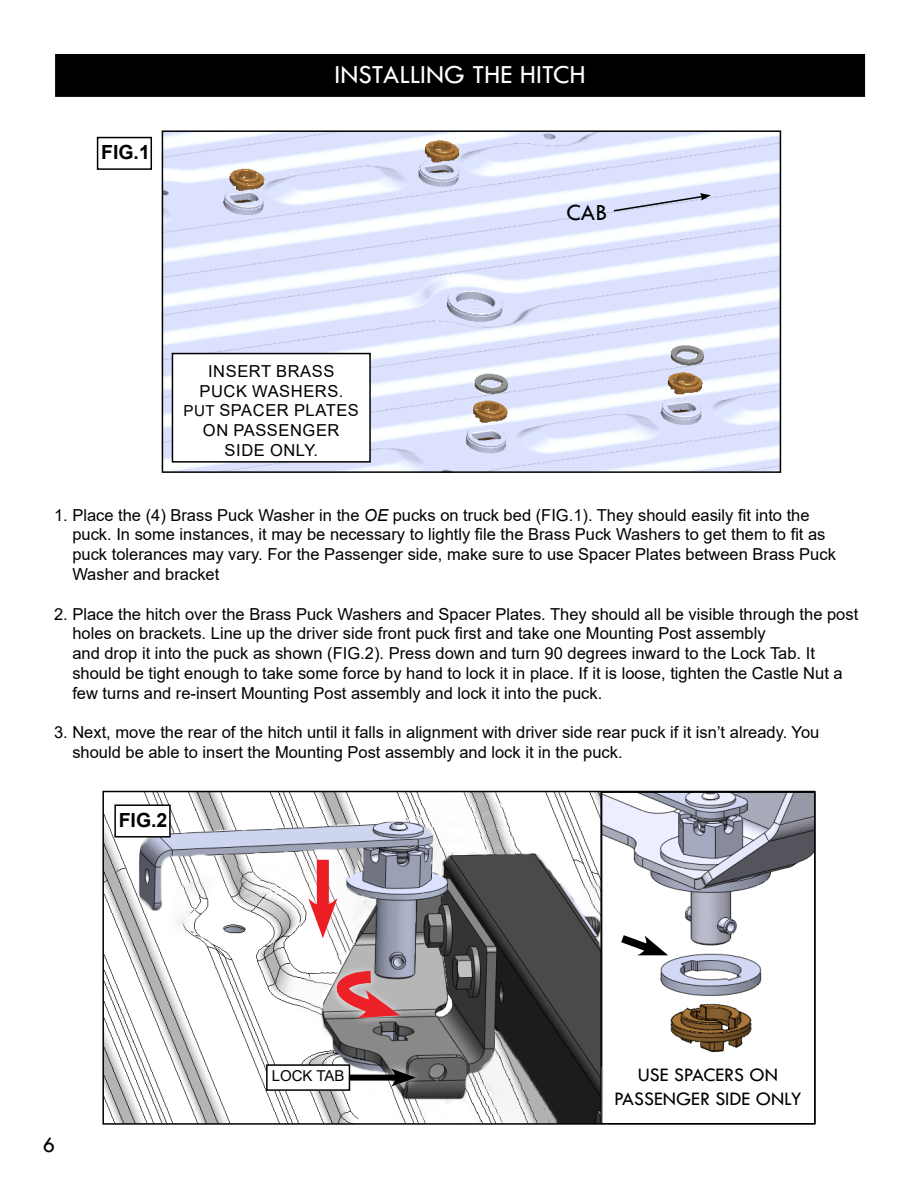
<style>
.page{position:relative;width:918px;height:1188px;background:#fff}
.page>*{position:absolute;margin:0;border:0;box-sizing:border-box;transform-origin:0 0}
.t1{font:27px "Tw Cen";color:#fff}
.t2{font:24px "Tw Cen";color:#000}
.t3{font:22.5px "Tw Cen";color:#000}
.t4{font:19.8px/23.9px "Tw Cen";color:#000;text-align:center}
.t5{font:700 19.5px "Arial";color:#000}
.t6{font:16.5px/19.8px "Arial";color:#000}
.t7{font:16.5px/19.8px "Arial";letter-spacing:.035em;color:#000;text-align:center}
.t8{font:15px "Arial";color:#000}
.s1{font-size:15.15px}
.s2{font-style:italic}
</style>
<div class="page">
<div style="left:56px;top:55px;width:808px;height:41px;background:#000"></div>
<div style="left:55px;top:54px;width:810px;height:43px;border:2px solid #000"></div>
<img style="left:105px;top:794px;width:495px;height:328px">
<img style="left:165px;top:133px;width:613px;height:337px">
<div style="left:162px;top:130px;width:619px;height:343px;border:2px solid #000"></div>
<div style="left:172px;top:354px;width:198px;height:108px;background:#fff"></div>
<div style="left:172px;top:353px;width:199px;height:110px;border:2px solid #000"></div>
<img style="left:603px;top:794px;width:210px;height:258px">
<div style="left:600px;top:791px;width:216px;height:333px;border:2px solid #000"></div>
<div style="left:602px;top:1068px;width:212px;height:55px;background:#fff"></div>
<div style="left:97px;top:137px;width:55px;height:33px;border:2px solid #000"></div>
<div style="left:115px;top:805px;width:55px;height:32px;background:#fff"></div>
<div style="left:114px;top:804px;width:57px;height:34px;border:2px solid #000"></div>
<hr style="left:601px;top:792px;width:1px;height:331px;background:#000">
<svg style="left:317px;top:949px;width:105px;height:98px;background:#ad9698"></svg>
<div style="left:301px;top:851px;width:44px;height:94px;background:#fff;opacity:.75"></div>
<div style="left:317px;top:860px;width:12px;height:55px;background:#ed1d24"></div>
<svg style="left:308px;top:898px;width:30px;height:40px"></svg>
<svg style="left:613px;top:929px;width:55px;height:30px"></svg>
<svg style="left:612px;top:193px;width:99px;height:19px;background:#c7cde5"></svg>
<div style="left:340px;top:1060px;width:83px;height:35px;background:#fff;opacity:.75"></div>
<div style="left:349px;top:1075px;width:52px;height:6px;background:#000"></div>
<svg style="left:391px;top:1068px;width:25px;height:19px"></svg>
<div style="left:267px;top:1065px;width:82px;height:25px;background:#fff"></div>
<div style="left:266px;top:1064px;width:84px;height:27px;border:2px solid #000"></div>
<p class="t5" style="left:101px;top:139px;width:50px">FIG.1</p>
<h1 class="t1" style="left:334px;top:58px;width:253px">INSTALLING THE HITCH</h1>
<h2 class="t2" style="left:566px;top:198px;width:42px">CAB</h2>
<p class="t7" style="left:184px;top:361px;width:177px">INSERT BRASS<br>PUCK WASHERS.<br><span class="s1">PUT</span> SPACER PLATES<br>ON PASSENGER<br>SIDE ONLY.</p>
<p class="t6" style="left:72px;top:505px;width:765px;text-indent:-18px">1. Place the (4) Brass Puck Washer in the <span class="s2">OE</span> pucks on truck bed (FIG.1). They should easily fit into the puck. In some instances, it may be necessary to lightly file the Brass Puck Washers to get them to fit as puck tolerances may vary. For the Passenger side, make sure to use Spacer Plates between Brass Puck Washer and bracket</p>
<p class="t6" style="left:72px;top:604px;width:787px;text-indent:-18px">2. Place the hitch over the Brass Puck Washers and Spacer Plates. They should all be visible through the post holes on brackets. Line up the driver side front puck first and take one Mounting Post assembly<br>and drop it into the puck as shown (FIG.2). Press down and turn 90 degrees inward to the Lock Tab. It should be tight enough to take some force by hand to lock it in place. If it is loose, tighten the Castle Nut a few turns and re-insert Mounting Post assembly and lock it into the puck.</p>
<p class="t6" style="left:72px;top:723px;width:749px;text-indent:-18px">3. Next, move the rear of the hitch until it falls in alignment with driver side rear puck if it isn’t already. You should be able to insert the Mounting Post assembly and lock it in the puck.</p>
<p class="t5" style="left:119px;top:806px;width:50px">FIG.2</p>
<h3 class="t3" style="left:43px;top:1131px;width:14px">6</h3>
<p class="t8" style="left:272px;top:1066px;width:74px">LOCK TAB</p>
<p class="t4" style="left:614px;top:1063px;width:189px">USE SPACERS ON<br>PASSENGER SIDE ONLY</p>
</div>
